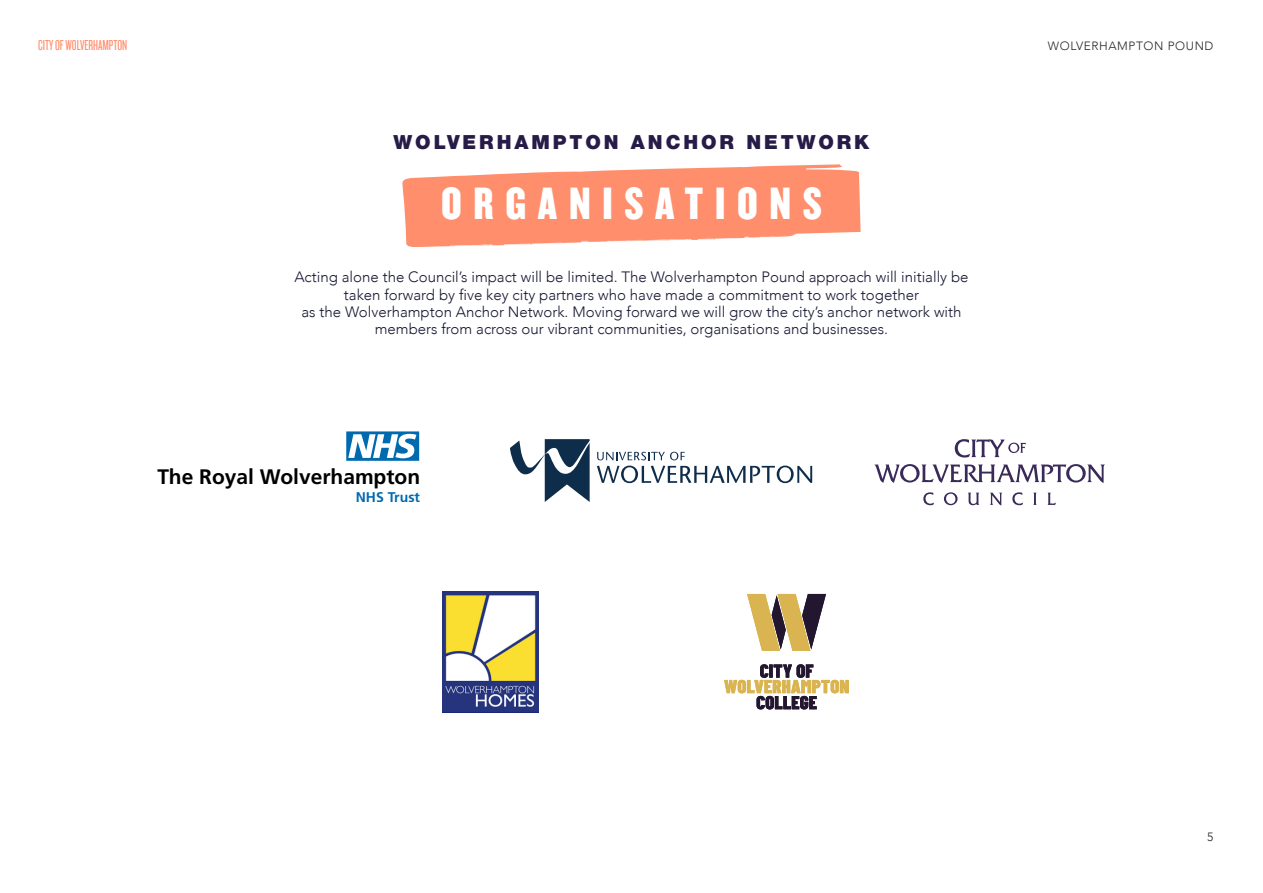
<style>
.page{position:relative;width:1263px;height:893px;background:#fff}
.page>*{position:absolute;margin:0;border:0;box-sizing:border-box;transform-origin:0 0}
.t1{font:47.1px "Knockout HTF69 Full Liteweight";letter-spacing:.25em;color:#fff}
.t2{font:700 21px "Frutiger LT Std";color:#000001}
.t3{font:900 19.5px "Helvetica Neue LT Std";letter-spacing:.15em;color:#271c47}
.t4{font:300 15px/17.4px "Avenir";color:#171933;text-align:center}
.t5{font:15px "Knockout HTF27 Junior Bantamwt";color:#ff8e6d}
.t6{font:700 14.1px "Frutiger LT Std";color:#016aaf}
.t7{font:300 12px "Avenir";letter-spacing:.05em;color:#292624}
.t8{font:300 12px "Avenir";color:#231f20}
</style>
<div class="page">
<svg style="left:346px;top:431px;width:73px;height:30px"></svg>
<svg style="left:597px;top:452px;width:88px;height:8px"></svg>
<svg style="left:510px;top:439px;width:80px;height:63px"></svg>
<svg style="left:597px;top:466px;width:215px;height:17px"></svg>
<svg style="left:923px;top:492px;width:11px;height:13px"></svg>
<svg style="left:944px;top:492px;width:13px;height:13px"></svg>
<svg style="left:968px;top:493px;width:11px;height:12px"></svg>
<svg style="left:990px;top:493px;width:12px;height:12px"></svg>
<svg style="left:1012px;top:492px;width:11px;height:13px"></svg>
<svg style="left:1033px;top:493px;width:4px;height:12px"></svg>
<svg style="left:1047px;top:493px;width:9px;height:12px"></svg>
<svg style="left:874px;top:464px;width:231px;height:19px"></svg>
<svg style="left:955px;top:439px;width:71px;height:18px"></svg>
<img style="left:442px;top:591px;width:96px;height:122px">
<svg style="left:747px;top:594px;width:79px;height:57px"></svg>
<svg style="left:724px;top:664px;width:125px;height:45px"></svg>
<svg style="left:402px;top:164px;width:459px;height:83px"></svg>
<p class="t5" style="left:38px;top:40px;width:90px">CITY OF WOLVERHAMPTON</p>
<p class="t7" style="left:1048px;top:38px;width:167px">WOLVERHAMPTON POUND</p>
<p class="t3" style="left:393px;top:131px;width:477px">WOLVERHAMPTON ANCHOR NETWORK</p>
<p class="t1" style="left:441px;top:186px;width:383px">ORGANISATIONS</p>
<p class="t4" style="left:294px;top:269px;width:676px">Acting alone the Council’s impact will be limited. The Wolverhampton Pound approach will initially be taken forward by five key city partners who have made a commitment to work together<br>as the Wolverhampton Anchor Network. Moving forward we will grow the city’s anchor network with members from across our vibrant communities, organisations and businesses.</p>
<h2 class="t2" style="left:157px;top:464px;width:264px">The Royal Wolverhampton</h2>
<p class="t6" style="left:356px;top:488px;width:66px">NHS Trust</p>
<p class="t8" style="left:1207px;top:829px;width:8px">5</p>
</div>
